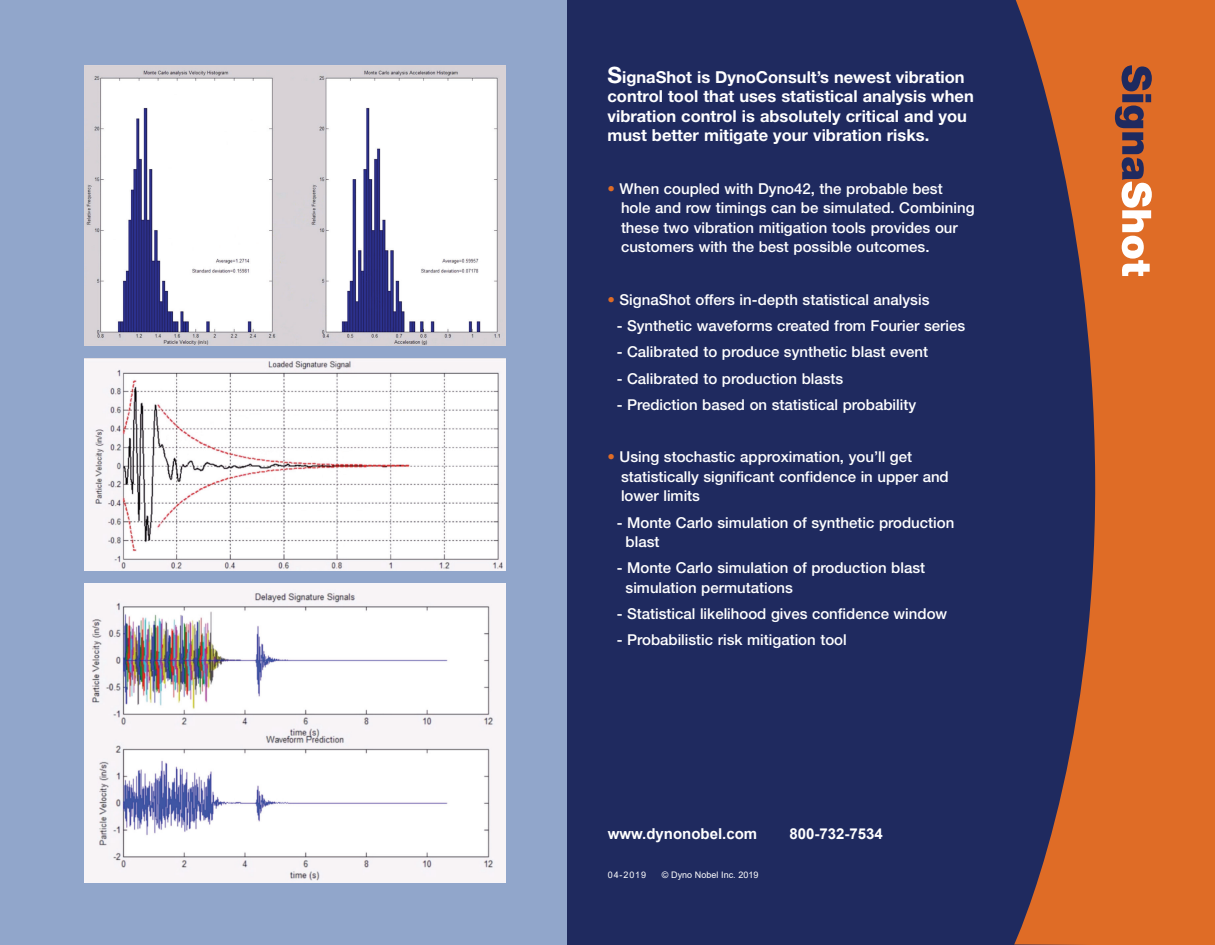
<style>
.page{position:relative;width:1215px;height:945px;background:#fff}
.page>*{position:absolute;margin:0;border:0;box-sizing:border-box;transform-origin:0 0}
.t1{font:700 16.5px/19.5px "Helvetica Neue";color:#fff}
.t2{font:500 15px/19.5px "Helvetica Neue";color:#fff}
.t3{font:700 15px "Arial";color:#fff}
.t4{font:9px "Arial";color:#fff}
.s1{font-size:22.5px}
.s2{color:#df6c26}
</style>
<div class="page">
<div style="left:567px;top:0;width:644px;height:945px;background:#1f2a5f"></div>
<svg style="left:1014px;top:0;width:201px;height:945px;fill:#df6c26"></svg>
<div style="left:0;top:0;width:567px;height:945px;background:#91a6cb"></div>
<img style="left:85px;top:65px;width:421px;height:280px">
<img style="left:85px;top:358px;width:421px;height:212px">
<img style="left:85px;top:584px;width:421px;height:298px">
<svg style="left:1115px;top:65px;width:37px;height:211px"></svg>
<p class="t1" style="left:607px;top:67px;width:368px"><span class="s1">S</span>ignaShot is DynoConsult’s newest vibration control tool that uses statistical analysis when vibration control is absolutely critical and you must better mitigate your vibration risks.</p>
<p class="t2" style="left:621px;top:179px;width:355px;text-indent:-14px"><span class="s2">•</span> When coupled with Dyno42, the probable best hole and row timings can be simulated. Combining these two vibration mitigation tools provides our customers with the best possible outcomes.</p>
<p class="t2" style="left:608px;top:290px;width:323px"><span class="s2">•</span> SignaShot offers in-depth statistical analysis</p>
<p class="t2" style="left:617px;top:316px;width:350px">- Synthetic waveforms created from Fourier series</p>
<p class="t2" style="left:617px;top:342px;width:313px">- Calibrated to produce synthetic blast event</p>
<p class="t2" style="left:617px;top:368px;width:228px">- Calibrated to production blasts</p>
<p class="t2" style="left:617px;top:395px;width:301px">- Prediction based on statistical probability</p>
<p class="t2" style="left:621px;top:447px;width:329px;text-indent:-14px"><span class="s2">•</span> Using stochastic approximation, you’ll get statistically significant confidence in upper and lower limits</p>
<p class="t2" style="left:626px;top:512px;width:330px;text-indent:-9px">- Monte Carlo simulation of synthetic production blast</p>
<p class="t2" style="left:626px;top:558px;width:301px;text-indent:-9px">- Monte Carlo simulation of production blast simulation permutations</p>
<p class="t2" style="left:617px;top:604px;width:332px">- Statistical likelihood gives confidence window</p>
<p class="t2" style="left:617px;top:630px;width:232px">- Probabilistic risk mitigation tool</p>
<p class="t3" style="left:608px;top:823px;width:151px">www.dynonobel.com</p>
<p class="t3" style="left:789px;top:823px;width:95px">800-732-7534</p>
<p class="t4" style="left:608px;top:869px;width:40px">04-2019</p>
<p class="t4" style="left:662px;top:869px;width:98px">© Dyno Nobel Inc. 2019</p>
</div>
